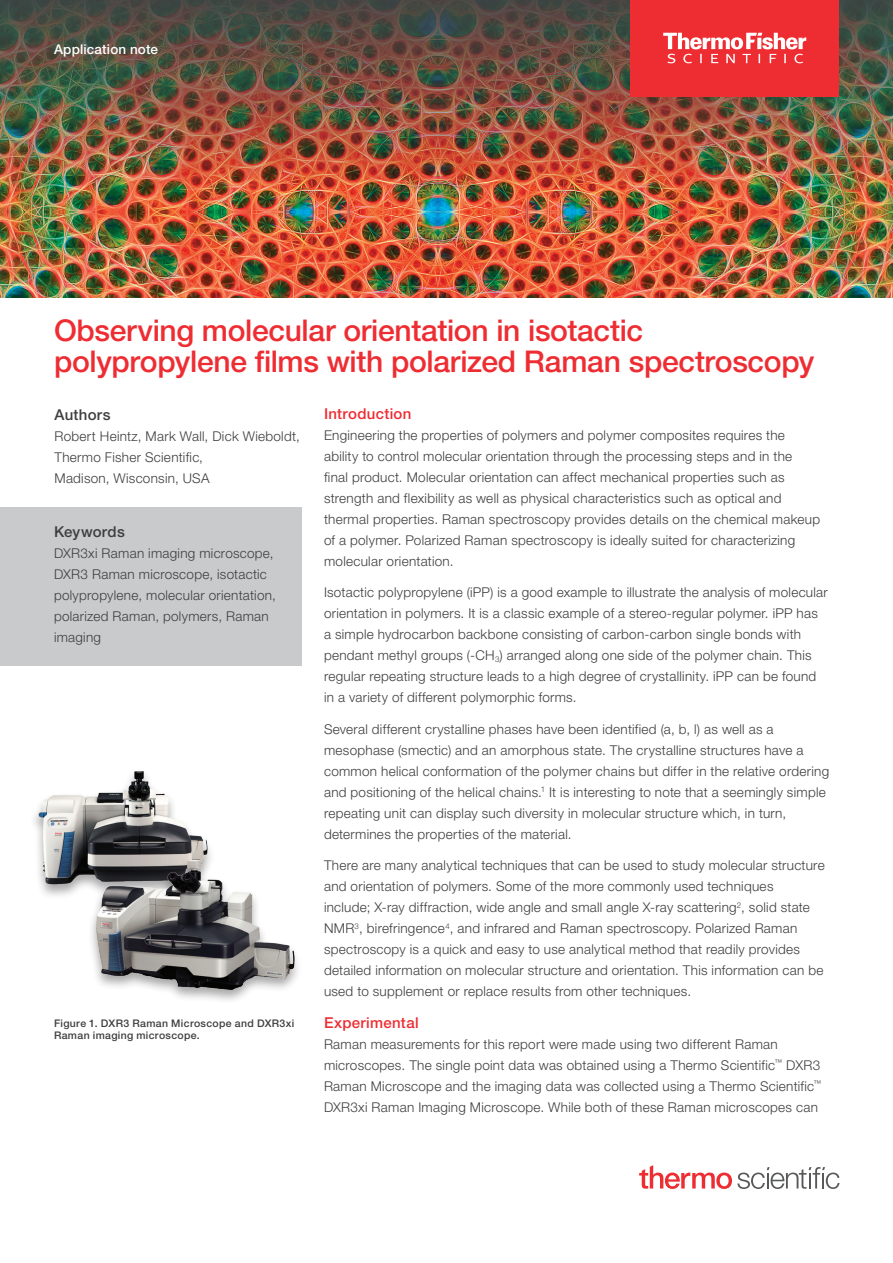
<style>
.page{position:relative;width:893px;height:1263px;background:#fff}
.page>*{position:absolute;margin:0;border:0;box-sizing:border-box;transform-origin:0 0}
.t1{font:500 30px/31.5px "Helvetica Neue LTW1 G";letter-spacing:-.01em;color:#ee2d33}
.t2{font:500 15px "Helvetica Neue LTW1 G";letter-spacing:.02em;color:#ee2d33}
.t3{font:500 15px "Helvetica Neue LTW1 G";letter-spacing:.02em;color:#3e3e3f}
.t4{font:300 13.5px/21px "Helvetica Neue LTW1 G";letter-spacing:.02em;color:#3e3e3f}
.t5{font:500 13.5px "Helvetica Neue LTW1 G";letter-spacing:.01em;color:#fff}
.t6{font:500 10.5px/12.6px "Helvetica Neue LTW1 G";letter-spacing:.035em;color:#3e3e3f}
</style>
<div class="page">
<img style="left:0;top:189px;width:893px;height:108px">
<img style="left:0;top:0;width:893px;height:189px">
<div style="left:0;top:507px;width:302px;height:158px;background:#c9cacc"></div>
<div style="left:29px;top:769px;width:187px;height:130px;background:#231f20;opacity:.4"></div>
<img style="left:32px;top:769px;width:182px;height:121px">
<img style="left:82px;top:854px;width:216px;height:147px">
<svg style="left:639px;top:1165px;width:200px;height:24px"></svg>
<div style="left:630px;top:0;width:209px;height:96px;background:#ee2d33"></div>
<svg style="left:663px;top:33px;width:143px;height:30px"></svg>
<p class="t5" style="left:54px;top:41px;width:106px">Application note</p>
<h1 class="t1" style="left:54px;top:315px;width:762px">Observing molecular orientation in isotactic polypropylene films with polarized Raman spectroscopy</h1>
<p class="t3" style="left:54px;top:406px;width:58px">Authors</p>
<p class="t4" style="left:54px;top:426px;width:247px">Robert Heintz, Mark Wall, Dick Wieboldt,<br>Thermo Fisher Scientific,<br>Madison, Wisconsin, USA</p>
<p class="t3" style="left:54px;top:523px;width:72px">Keywords</p>
<p class="t4" style="left:54px;top:543px;width:223px">DXR3xi Raman imaging microscope,<br>DXR3 Raman microscope, isotactic polypropylene, molecular orientation, polarized Raman, polymers, Raman imaging</p>
<p class="t6" style="left:54px;top:1016px;width:242px">Figure 1. DXR3 Raman Microscope and DXR3xi<br>Raman imaging microscope.</p>
<p class="t2" style="left:324px;top:404px;width:89px">Introduction</p>
<p class="t4" style="left:324px;top:424px;width:498px">Engineering the properties of polymers and polymer composites requires the ability to control molecular orientation through the processing steps and in the<br>final product. Molecular orientation can affect mechanical properties such as strength and flexibility as well as physical characteristics such as optical and thermal properties. Raman spectroscopy provides details on the chemical makeup of a polymer. Polarized Raman spectroscopy is ideally suited for characterizing molecular orientation.</p>
<p class="t4" style="left:324px;top:582px;width:505px">Isotactic polypropylene (iPP) is a good example to illustrate the analysis of molecular orientation in polymers. It is a classic example of a stereo-regular polymer. iPP has a simple hydrocarbon backbone consisting of carbon-carbon single bonds with pendant methyl groups (-CH<sub>3</sub>) arranged along one side of the polymer chain. This regular repeating structure leads to a high degree of crystallinity. iPP can be found in a variety of different polymorphic forms.</p>
<p class="t4" style="left:324px;top:718px;width:507px">Several different crystalline phases have been identified (a, b, l) as well as a mesophase (smectic) and an amorphous state. The crystalline structures have a common helical conformation of the polymer chains but differ in the relative ordering and positioning of the helical chains.<sup>1</sup> It is interesting to note that a seemingly simple repeating unit can display such diversity in molecular structure which, in turn, determines the properties of the material.</p>
<p class="t4" style="left:324px;top:855px;width:502px">There are many analytical techniques that can be used to study molecular structure and orientation of polymers. Some of the more commonly used techniques<br>include; X-ray diffraction, wide angle and small angle X-ray scattering<sup>2</sup>, solid state NMR<sup>3</sup>, birefringence<sup>4</sup>, and infrared and Raman spectroscopy. Polarized Raman spectroscopy is a quick and easy to use analytical method that readily provides detailed information on molecular structure and orientation. This information can be used to supplement or replace results from other techniques.</p>
<p class="t2" style="left:324px;top:1013px;width:96px">Experimental</p>
<p class="t4" style="left:324px;top:1033px;width:499px">Raman measurements for this report were made using two different Raman microscopes. The single point data was obtained using a Thermo Scientific<sup>™</sup> DXR3<br>Raman Microscope and the imaging data was collected using a Thermo Scientific<sup>™ </sup>DXR3xi Raman Imaging Microscope. While both of these Raman microscopes can</p>
</div>
